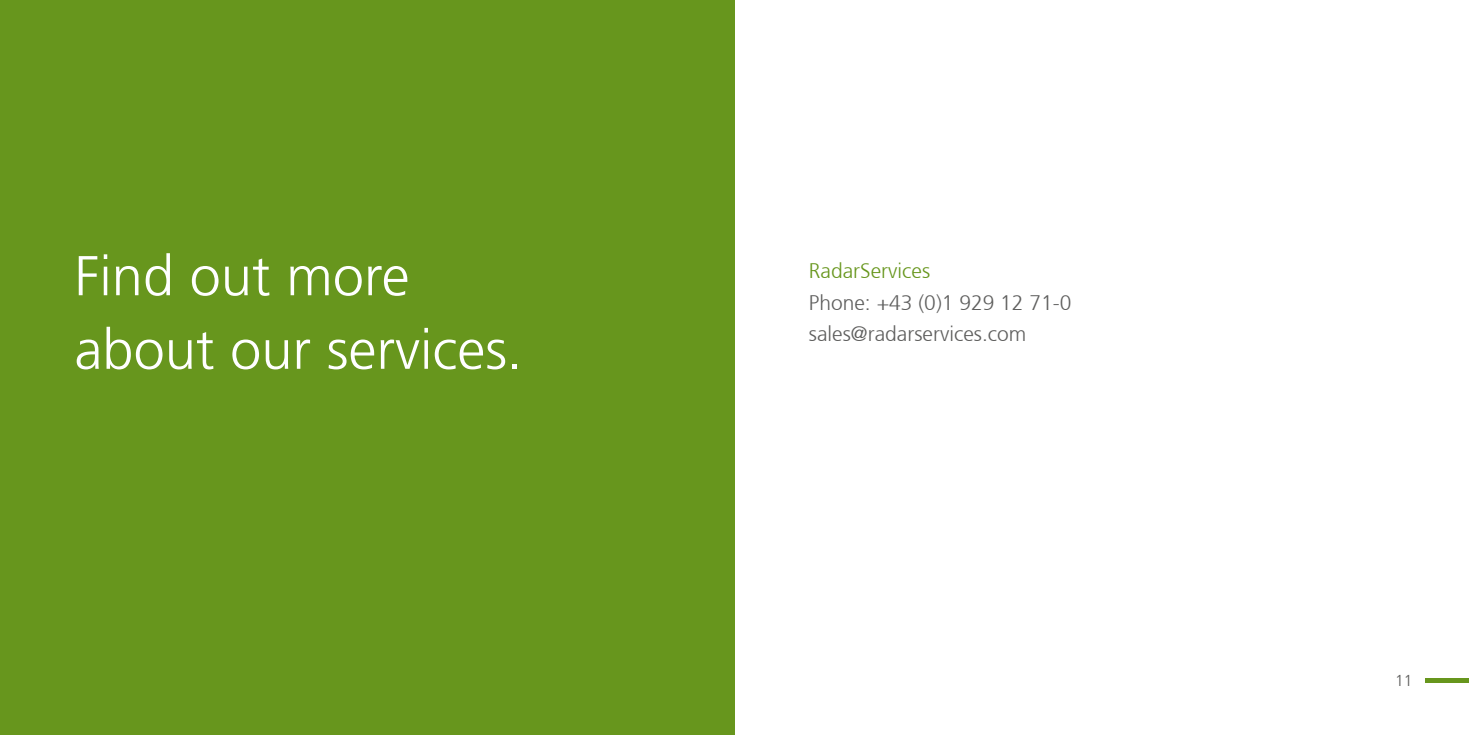
<style>
.page{position:relative;width:1469px;height:735px;background:#fff}
.page>*{position:absolute;margin:0;border:0;box-sizing:border-box;transform-origin:0 0}
.t1{font:300 56px/73.5px "Frutiger 45";color:#fff}
.t2{font:300 21px/31.5px "Frutiger 45";color:#5e5e5d}
.t3{font:300 21px "Frutiger 45";color:#67961d}
.t4{font:300 15.75px "Frutiger 45";color:#5e5e5d}
</style>
<div class="page">
<div style="left:1424px;top:678px;width:44px;height:5px;background:#67961d"></div>
<div style="left:0;top:0;width:734px;height:734px;background:#67961d"></div>
<h1 class="t1" style="left:74px;top:240px;width:450px">Find out more about our services.</h1>
<p class="t3" style="left:809px;top:259px;width:123px">RadarServices</p>
<p class="t2" style="left:809px;top:287px;width:264px">Phone: +43 (0)1 929 12 71-0 sales@radarservices.com</p>
<p class="t4" style="left:1394px;top:671px;width:19px">11</p>
</div>
